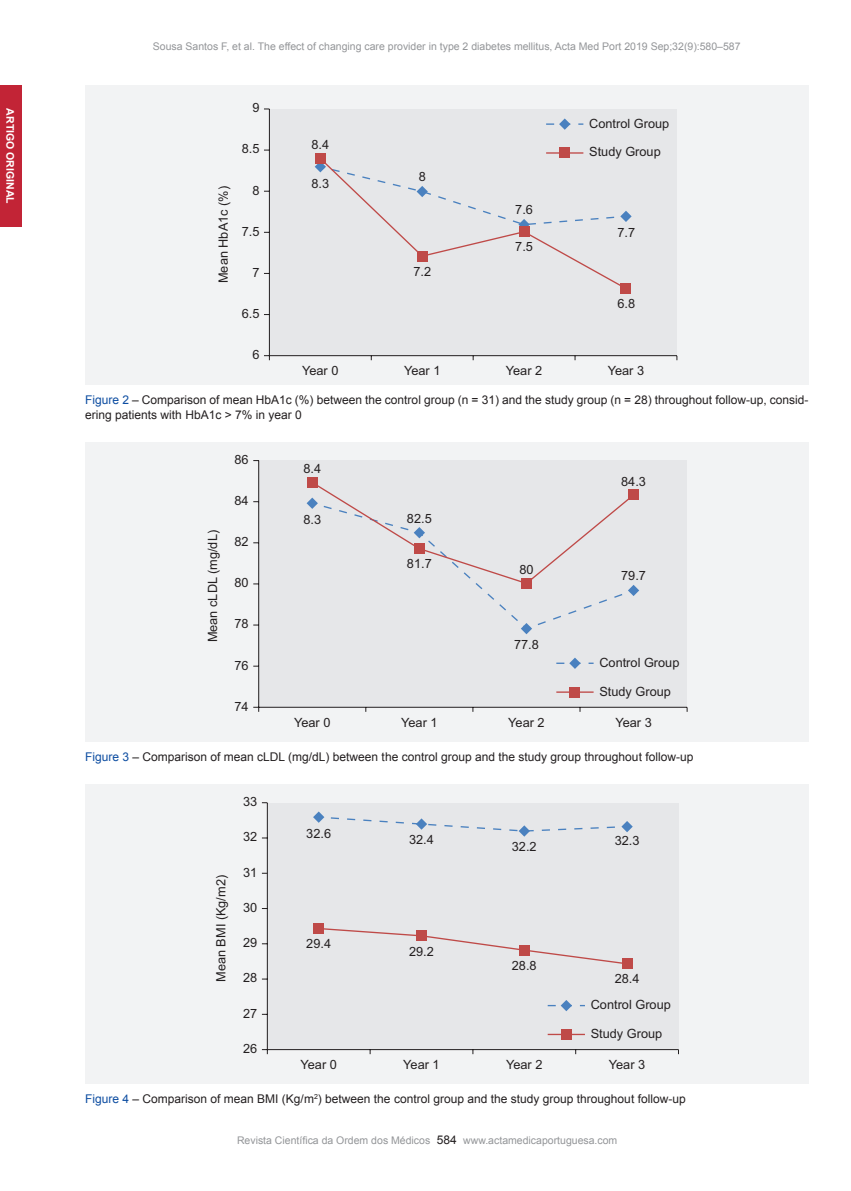
<style>
.page{position:relative;width:851px;height:1191px;background:#fff}
.page>*{position:absolute;margin:0;border:0;box-sizing:border-box;transform-origin:0 0}
.t1{font:12.75px "Arial";color:#231f20}
.t2{font:12px/15px "Arial";color:#231f20}
.t3{font:10.5px "Arial";color:#939598}
.t4{font:700 10.5px "Arial";color:#fff}
.s1{color:#0d4da1}
.s2{font-size:12px;color:#231f20}
</style>
<div class="page">
<div style="left:0;top:85px;width:22px;height:142px;background:#c22436"></div>
<div style="left:85px;top:442px;width:723px;height:299px;background:#f2f3f4"></div>
<div style="left:85px;top:784px;width:723px;height:300px;background:#f2f3f4"></div>
<div style="left:85px;top:85px;width:723px;height:299px;background:#f2f3f4"></div>
<div style="left:269px;top:109px;width:407px;height:247px;background:#e6e7e9"></div>
<hr style="left:269px;top:109px;width:1px;height:251px;background:#231f20">
<hr style="left:264px;top:355px;width:412px;height:1px;background:#231f20">
<div style="left:315px;top:153px;width:10px;height:11px;background:#bf4a48"></div>
<div style="left:621px;top:283px;width:10px;height:10px;background:#bf4a48"></div>
<svg style="left:325px;top:157px;width:296px;height:133px"></svg>
<svg style="left:314px;top:161px;width:317px;height:69px"></svg>
<div style="left:559px;top:148px;width:10px;height:10px;background:#bf4a48"></div>
<hr style="left:546px;top:152px;width:37px;height:2px;background:#bf4a48">
<svg style="left:546px;top:118px;width:37px;height:12px"></svg>
<div style="left:259px;top:460px;width:428px;height:247px;background:#e6e7e9"></div>
<hr style="left:258px;top:460px;width:1px;height:252px;background:#231f20">
<hr style="left:253px;top:707px;width:434px;height:1px;background:#231f20">
<div style="left:307px;top:477px;width:10px;height:10px;background:#bf4a48"></div>
<svg style="left:306px;top:480px;width:333px;height:154px"></svg>
<div style="left:570px;top:687px;width:10px;height:10px;background:#bf4a48"></div>
<hr style="left:556px;top:691px;width:37px;height:2px;background:#bf4a48">
<svg style="left:556px;top:657px;width:37px;height:12px"></svg>
<div style="left:267px;top:802px;width:411px;height:247px;background:#e6e7e9"></div>
<hr style="left:267px;top:803px;width:1px;height:251px;background:#231f20">
<hr style="left:262px;top:1049px;width:416px;height:1px;background:#231f20">
<div style="left:313px;top:923px;width:11px;height:10px;background:#bf4a48"></div>
<div style="left:622px;top:958px;width:10px;height:10px;background:#bf4a48"></div>
<svg style="left:317px;top:928px;width:305px;height:36px"></svg>
<svg style="left:313px;top:811px;width:319px;height:25px"></svg>
<div style="left:561px;top:1029px;width:10px;height:10px;background:#bf4a48"></div>
<hr style="left:547px;top:1033px;width:38px;height:2px;background:#bf4a48">
<svg style="left:547px;top:1000px;width:38px;height:11px"></svg>
<p class="t4" style="left:17px;top:108px;width:97px;rotate:90deg">ARTIGO ORIGINAL</p>
<p class="t3" style="left:153px;top:40px;width:589px">Sousa Santos F, et al. The effect of changing care provider in type 2 diabetes mellitus, Acta Med Port 2019 Sep;32(9):580–587</p>
<p class="t1" style="left:252px;top:100px;width:9px">9</p>
<p class="t1" style="left:242px;top:141px;width:19px">8.5</p>
<p class="t1" style="left:215px;top:283px;width:99px;rotate:-90deg">Mean HbA1c (%)</p>
<p class="t1" style="left:252px;top:182px;width:9px">8</p>
<p class="t1" style="left:242px;top:223px;width:19px">7.5</p>
<p class="t1" style="left:252px;top:264px;width:9px">7</p>
<p class="t1" style="left:242px;top:305px;width:19px">6.5</p>
<p class="t1" style="left:252px;top:346px;width:9px">6</p>
<p class="t1" style="left:311px;top:136px;width:19px">8.4</p>
<p class="t1" style="left:311px;top:175px;width:19px">8.3</p>
<p class="t1" style="left:418px;top:168px;width:9px">8</p>
<p class="t1" style="left:413px;top:263px;width:19px">7.2</p>
<p class="t1" style="left:302px;top:362px;width:38px">Year 0</p>
<p class="t1" style="left:404px;top:362px;width:38px">Year 1</p>
<p class="t1" style="left:589px;top:115px;width:82px">Control Group</p>
<p class="t1" style="left:515px;top:201px;width:19px">7.6</p>
<p class="t1" style="left:515px;top:239px;width:19px">7.5</p>
<p class="t1" style="left:589px;top:144px;width:73px">Study Group</p>
<p class="t1" style="left:617px;top:224px;width:19px">7.7</p>
<p class="t1" style="left:617px;top:295px;width:19px">6.8</p>
<p class="t1" style="left:506px;top:362px;width:38px">Year 2</p>
<p class="t1" style="left:607px;top:362px;width:38px">Year 3</p>
<p class="t2" style="left:85px;top:392px;width:724px"><span class="s1">Figure 2</span> – Comparison of mean HbA1c (%) between the control group (n = 31) and the study group (n = 28) throughout follow-up, consid&shy;ering patients with HbA1c &gt; 7% in year 0</p>
<p class="t1" style="left:204px;top:642px;width:114px;rotate:-90deg">Mean cLDL (mg/dL)</p>
<p class="t1" style="left:234px;top:451px;width:16px">86</p>
<p class="t1" style="left:234px;top:492px;width:16px">84</p>
<p class="t1" style="left:234px;top:533px;width:16px">82</p>
<p class="t1" style="left:234px;top:574px;width:16px">80</p>
<p class="t1" style="left:234px;top:615px;width:16px">78</p>
<p class="t1" style="left:234px;top:656px;width:16px">76</p>
<p class="t1" style="left:234px;top:698px;width:16px">74</p>
<p class="t1" style="left:303px;top:460px;width:19px">8.4</p>
<p class="t1" style="left:303px;top:511px;width:19px">8.3</p>
<p class="t1" style="left:407px;top:510px;width:26px">82.5</p>
<p class="t1" style="left:407px;top:555px;width:26px">81.7</p>
<p class="t1" style="left:294px;top:714px;width:38px">Year 0</p>
<p class="t1" style="left:401px;top:714px;width:38px">Year 1</p>
<p class="t1" style="left:519px;top:561px;width:16px">80</p>
<p class="t1" style="left:514px;top:636px;width:26px">77.8</p>
<p class="t1" style="left:621px;top:473px;width:26px">84.3</p>
<p class="t1" style="left:621px;top:567px;width:26px">79.7</p>
<p class="t1" style="left:599px;top:654px;width:82px">Control Group</p>
<p class="t1" style="left:599px;top:682px;width:73px">Study Group</p>
<p class="t1" style="left:508px;top:714px;width:38px">Year 2</p>
<p class="t1" style="left:615px;top:714px;width:38px">Year 3</p>
<p class="t2" style="left:85px;top:749px;width:609px"><span class="s1">Figure 3</span> – Comparison of mean cLDL (mg/dL) between the control group and the study group throughout follow-up</p>
<p class="t1" style="left:213px;top:982px;width:108px;rotate:-90deg">Mean BMI (Kg/m2)</p>
<p class="t1" style="left:243px;top:793px;width:16px">33</p>
<p class="t1" style="left:243px;top:828px;width:16px">32</p>
<p class="t1" style="left:243px;top:864px;width:16px">31</p>
<p class="t1" style="left:243px;top:899px;width:16px">30</p>
<p class="t1" style="left:243px;top:934px;width:16px">29</p>
<p class="t1" style="left:243px;top:969px;width:16px">28</p>
<p class="t1" style="left:243px;top:1005px;width:16px">27</p>
<p class="t1" style="left:243px;top:1040px;width:16px">26</p>
<p class="t1" style="left:306px;top:825px;width:26px">32.6</p>
<p class="t1" style="left:306px;top:935px;width:26px">29.4</p>
<p class="t1" style="left:409px;top:831px;width:26px">32.4</p>
<p class="t1" style="left:409px;top:943px;width:26px">29.2</p>
<p class="t1" style="left:300px;top:1056px;width:38px">Year 0</p>
<p class="t1" style="left:403px;top:1056px;width:38px">Year 1</p>
<p class="t1" style="left:512px;top:838px;width:26px">32.2</p>
<p class="t1" style="left:512px;top:957px;width:26px">28.8</p>
<p class="t1" style="left:614px;top:832px;width:26px">32.3</p>
<p class="t1" style="left:614px;top:970px;width:26px">28.4</p>
<p class="t1" style="left:590px;top:996px;width:82px">Control Group</p>
<p class="t1" style="left:590px;top:1025px;width:73px">Study Group</p>
<p class="t1" style="left:506px;top:1056px;width:38px">Year 2</p>
<p class="t1" style="left:608px;top:1056px;width:38px">Year 3</p>
<p class="t2" style="left:85px;top:1091px;width:602px"><span class="s1">Figure 4</span> – Comparison of mean BMI (Kg/m<sup>2</sup>) between the control group and the study group throughout follow-up</p>
<p class="t3" style="left:237px;top:1133px;width:382px">Revista Científica da Ordem dos Médicos <span class="s2">584</span> www.actamedicaportuguesa.com</p>
</div>
